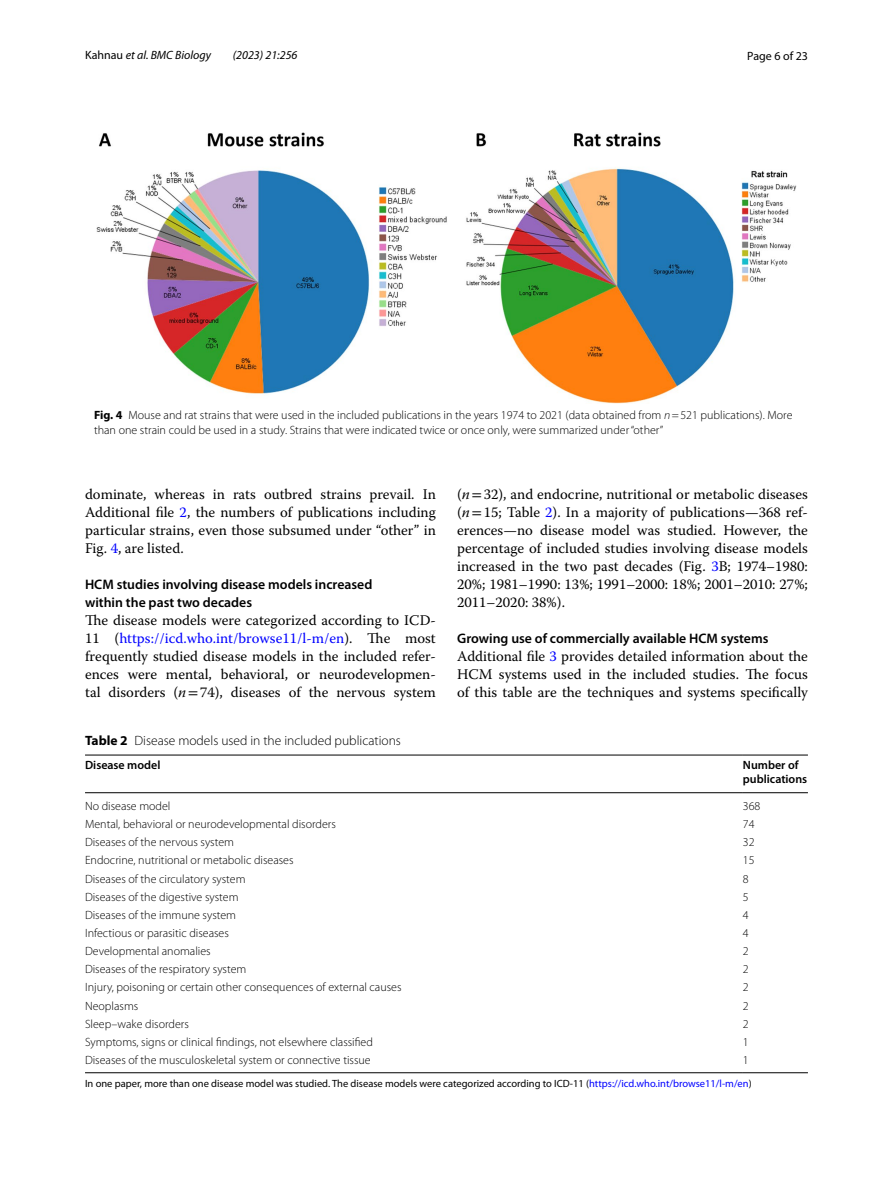
<style>
.page{position:relative;width:893px;height:1187px;background:#fff}
.page>*{position:absolute;margin:0;border:0;box-sizing:border-box;transform-origin:0 0}
.t1{font:14.7px/18px "Warnock Pro";color:#000;text-align:justify}
.t2{font:600 13.8px/18px "Myriad Pro";color:#000}
.t3{font:300 13.5px "Myriad Pro";color:#000}
.t4{font:300 12px/15px "Myriad Pro";color:#000}
.t5{font:italic 12px "Myriad Pro";color:#000}
.t6{font:600 12px/13.5px "Myriad Pro";color:#000}
.t7{font:12px "Myriad Pro";color:#000}
.t8{font:10.5px "Myriad Pro";color:#000}
.s1{font-style:normal}
.s2{font-weight:700}
.s3{font-style:italic}
.s4{color:#00f}
.s5{font-family:"STIX"}
</style>
<div class="page">
<img style="left:96px;top:133px;width:701px;height:270px">
<hr style="left:85px;top:754px;width:658px;height:1px;background:#000">
<hr style="left:85px;top:792px;width:658px;height:1px;background:#000">
<hr style="left:743px;top:754px;width:65px;height:1px;background:#000">
<hr style="left:743px;top:792px;width:65px;height:1px;background:#000">
<hr style="left:85px;top:1072px;width:658px;height:1px;background:#000">
<hr style="left:743px;top:1072px;width:65px;height:1px;background:#000">
<p class="t5" style="left:85px;top:48px;width:127px"><span class="s1">Kahnau</span> et al. BMC Biology</p>
<p class="t5" style="left:233px;top:48px;width:66px">(2023) 21:256</p>
<p class="t7" style="left:747px;top:48px;width:62px">Page 6 of 23</p>
<p class="t4" style="left:94px;top:407px;width:700px"><span class="s2">Fig. 4</span> Mouse and rat strains that were used in the included publications in the years 1974 to 2021 (data obtained from <span class="s3">n</span>=521 publications). More than one strain could be used in a study. Strains that were indicated twice or once only, were summarized under“other”</p>
<p class="t1" style="left:85px;top:485px;width:352px">dominate, whereas in rats outbred strains prevail. In Additional file <span class="s4">2</span>, the numbers of publications including particular strains, even those subsumed under “other” in Fig. <span class="s4">4</span>, are listed.</p>
<p class="t2" style="left:85px;top:575px;width:289px">HCM studies involving disease models increased within the past two decades</p>
<p class="t1" style="left:85px;top:611px;width:352px">The disease models were categorized according to ICD-11 (<span class="s4">https://icd.who.int/browse11/l-m/en</span>). The most frequently studied disease models in the included refer&shy;ences were mental, behavioral, or neurodevelopmen&shy;tal disorders (<span class="s3">n</span><span class="s5">=</span>74), diseases of the nervous system</p>
<p class="t3" style="left:85px;top:733px;width:317px"><span class="s2">Table 2</span> Disease models used in the included publications</p>
<p class="t1" style="left:457px;top:485px;width:352px">(<span class="s3">n</span><span class="s5">=</span>32), and endocrine, nutritional or metabolic diseases (<span class="s3">n</span><span class="s5">=</span>15; Table <span class="s4">2</span>). In a majority of publications—368 ref&shy;erences—no disease model was studied. However, the percentage of included studies involving disease models increased in the two past decades (Fig. <span class="s4">3</span>B; 1974–1980:<br>20%; 1981–1990: 13%; 1991–2000: 18%; 2001–2010: 27%; 2011–2020: 38%).</p>
<p class="t2" style="left:457px;top:629px;width:313px">Growing use of commercially available HCM systems</p>
<p class="t1" style="left:457px;top:647px;width:352px">Additional file <span class="s4">3</span> provides detailed information about the HCM systems used in the included studies. The focus of this table are the techniques and systems specifically</p>
<p class="t6" style="left:85px;top:758px;width:77px">Disease model</p>
<p class="t6" style="left:743px;top:758px;width:66px">Number of publications</p>
<p class="t4" style="left:85px;top:798px;width:87px">No disease model</p>
<p class="t4" style="left:743px;top:798px;width:19px">368</p>
<p class="t4" style="left:85px;top:816px;width:252px">Mental, behavioral or neurodevelopmental disorders</p>
<p class="t4" style="left:743px;top:816px;width:13px">74</p>
<p class="t4" style="left:85px;top:834px;width:151px">Diseases of the nervous system</p>
<p class="t4" style="left:743px;top:834px;width:13px">32</p>
<p class="t4" style="left:85px;top:853px;width:210px">Endocrine, nutritional or metabolic diseases</p>
<p class="t4" style="left:743px;top:853px;width:13px">15</p>
<p class="t4" style="left:85px;top:871px;width:162px">Diseases of the circulatory system</p>
<p class="t4" style="left:743px;top:871px;width:7px">8</p>
<p class="t4" style="left:85px;top:889px;width:155px">Diseases of the digestive system</p>
<p class="t4" style="left:743px;top:889px;width:7px">5</p>
<p class="t4" style="left:85px;top:907px;width:153px">Diseases of the immune system</p>
<p class="t4" style="left:743px;top:907px;width:7px">4</p>
<p class="t4" style="left:85px;top:925px;width:145px">Infectious or parasitic diseases</p>
<p class="t4" style="left:743px;top:925px;width:7px">4</p>
<p class="t4" style="left:85px;top:943px;width:127px">Developmental anomalies</p>
<p class="t4" style="left:743px;top:943px;width:7px">2</p>
<p class="t4" style="left:85px;top:961px;width:163px">Diseases of the respiratory system</p>
<p class="t4" style="left:743px;top:961px;width:7px">2</p>
<p class="t4" style="left:85px;top:980px;width:318px">Injury, poisoning or certain other consequences of external causes</p>
<p class="t4" style="left:743px;top:980px;width:7px">2</p>
<p class="t4" style="left:85px;top:998px;width:55px">Neoplasms</p>
<p class="t4" style="left:743px;top:998px;width:7px">2</p>
<p class="t4" style="left:85px;top:1016px;width:105px">Sleep–wake disorders</p>
<p class="t4" style="left:743px;top:1016px;width:7px">2</p>
<p class="t4" style="left:85px;top:1034px;width:289px">Symptoms, signs or clinical findings, not elsewhere classified</p>
<p class="t4" style="left:743px;top:1034px;width:7px">1</p>
<p class="t4" style="left:85px;top:1052px;width:287px">Diseases of the musculoskeletal system or connective tissue</p>
<p class="t4" style="left:743px;top:1052px;width:7px">1</p>
<p class="t8" style="left:85px;top:1076px;width:668px">In one paper, more than one disease model was studied. The disease models were categorized according to ICD-11 (<span class="s4">https://icd.who.int/browse11/l-m/en</span>)</p>
</div>
